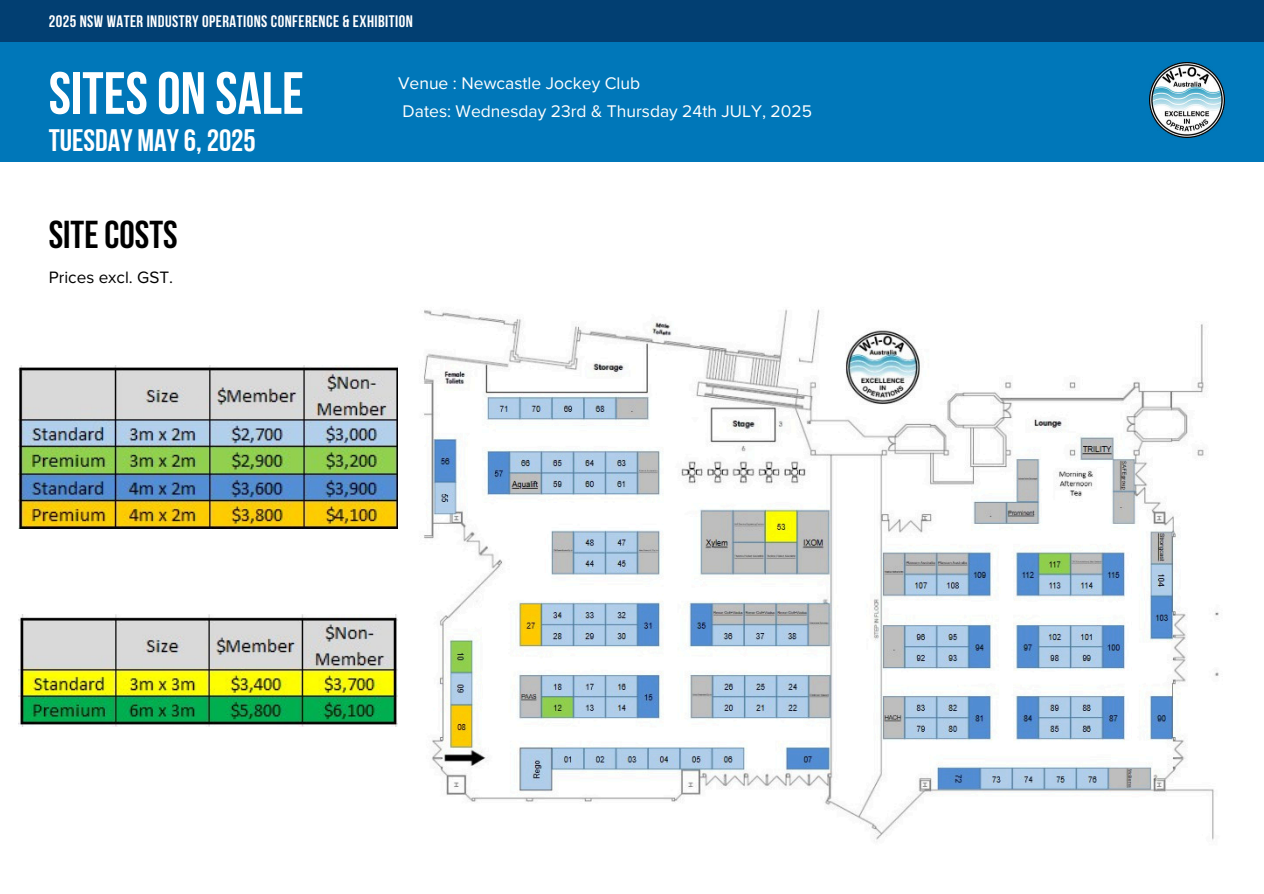
<style>
.page{position:relative;width:1264px;height:894px;background:#fff}
.page>*{position:absolute;margin:0;border:0;box-sizing:border-box;transform-origin:0 0}
.t1{font:59.55px "Bebas Neue Cyrillic";color:#fff}
.t2{font:700 38.7px "Bebas Neue";color:#000}
.t3{font:30.9px "Bebas Neue Cyrillic";color:#fff}
.t4{font:17.4px/28.2px "Proxima Nova";color:#fff}
.t5{font:17.1px "Proxima Nova";color:#000}
.t6{font:700 16.5px "Bebas Neue";letter-spacing:.025em;color:#fff}
</style>
<div class="page">
<div style="left:0;top:38px;width:1263px;height:123px;background:#0077b9"></div>
<img style="left:1149px;top:62px;width:75px;height:76px">
<div style="left:0;top:0;width:1263px;height:42px;background:#023f72"></div>
<img style="left:18px;top:366px;width:380px;height:162px">
<img style="left:18px;top:614px;width:380px;height:112px">
<img style="left:424px;top:309px;width:795px;height:532px">
<p class="t6" style="left:49px;top:12px;width:366px">2025 NSW WATER INDUSTRY OPERATIONS CONFERENCE &amp; EXHIBITION</p>
<h1 class="t1" style="left:49px;top:60px;width:257px">SITES ON SALE</h1>
<h3 class="t3" style="left:49px;top:123px;width:209px">TUESDAY MAY 6, 2025</h3>
<h2 class="t2" style="left:49px;top:213px;width:130px">SITE COSTS</h2>
<p class="t5" style="left:49px;top:264px;width:126px">Prices excl. GST.</p>
<p class="t4" style="left:398px;top:68px;width:415px">Venue : Newcastle Jockey Club<br>Dates: Wednesday 23rd &amp; Thursday 24th JULY, 2025</p>
</div>
